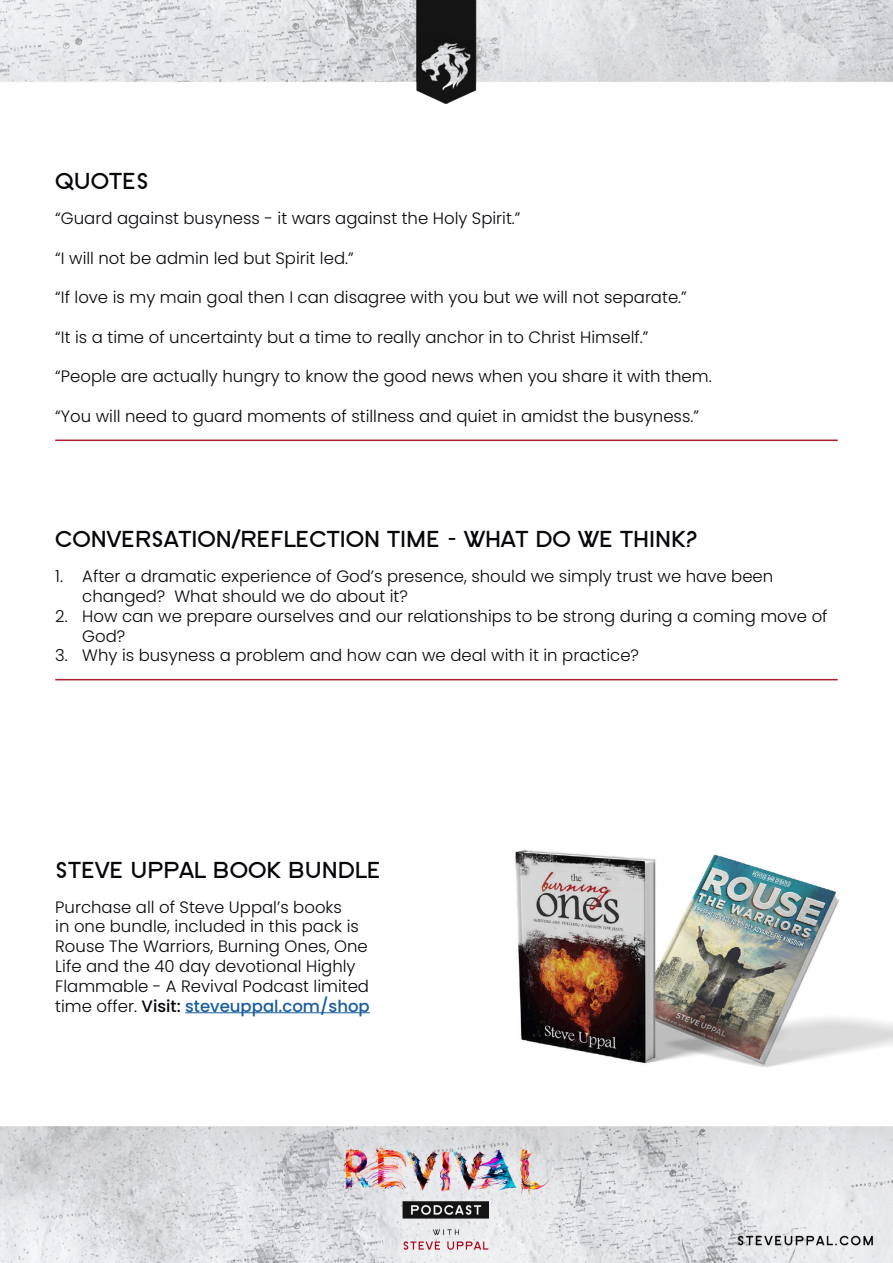
<style>
.page{position:relative;width:893px;height:1263px;background:#fff}
.page>*{position:absolute;margin:0;border:0;box-sizing:border-box;transform-origin:0 0}
.t1{font:700 24px "SF New Republic SC";color:#05060a}
.t2{font:300 16.5px/19.8px "Poppins";color:#05060a}
.t3{font:500 16.5px "Poppins";color:#175d9e}
.s1{font-weight:300;color:#05060a}
.s2{color:#05060a}
</style>
<div class="page">
<img style="left:0;top:0;width:893px;height:1263px">
<hr style="left:55px;top:439px;width:783px;height:2px;background:#ad1d2c">
<hr style="left:55px;top:679px;width:783px;height:1px;background:#ad1d2c">
<hr style="left:185px;top:1012px;width:185px;height:1px;background:#175d9e">
<img style="left:497px;top:810px;width:396px;height:273px">
<div style="left:723px;top:1067px;width:44px;height:18px;background:#fff"></div>
<p class="t1" style="left:55px;top:168px;width:95px">QUOTES</p>
<p class="t2" style="left:55px;top:208px;width:467px">“Guard against busyness - it wars against the Holy Spirit.”</p>
<p class="t2" style="left:55px;top:248px;width:300px">“I will not be admin led but Spirit led.”</p>
<p class="t2" style="left:55px;top:287px;width:633px">“If love is my main goal then I can disagree with you but we will not separate.”</p>
<p class="t2" style="left:55px;top:327px;width:595px">“It is a time of uncertainty but a time to really anchor in to Christ Himself.”</p>
<p class="t2" style="left:55px;top:367px;width:658px">“People are actually hungry to know the good news when you share it with them.</p>
<p class="t2" style="left:55px;top:406px;width:645px">“You will need to guard moments of stillness and quiet in amidst the busyness.”</p>
<p class="t1" style="left:55px;top:526px;width:645px">CONVERSATION/REFLECTION TIME - WHAT DO WE THINK?</p>
<p class="t2" style="left:82px;top:566px;width:692px;text-indent:-27px">1. After a dramatic experience of God’s presence, should we simply trust we have been changed? What should we do about it?</p>
<p class="t2" style="left:82px;top:606px;width:747px;text-indent:-27px">2. How can we prepare ourselves and our relationships to be strong during a coming move of<br>God?</p>
<p class="t2" style="left:55px;top:646px;width:585px">3. Why is busyness a problem and how can we deal with it in practice?</p>
<p class="t1" style="left:55px;top:857px;width:327px">STEVE UPPAL BOOK BUNDLE</p>
<p class="t2" style="left:55px;top:897px;width:288px">Purchase all of Steve Uppal’s books</p>
<p class="t2" style="left:55px;top:917px;width:305px">in one bundle, included in this pack is</p>
<p class="t2" style="left:55px;top:936px;width:314px">Rouse The Warriors, Burning Ones, One</p>
<p class="t2" style="left:55px;top:956px;width:302px">Life and the 40 day devotional Highly</p>
<p class="t2" style="left:55px;top:976px;width:315px">Flammable - A Revival Podcast limited</p>
<p class="t3" style="left:55px;top:996px;width:316px"><span class="s1">time offer.</span> <span class="s2">Visit:</span> steveuppal.com/shop</p>
</div>
